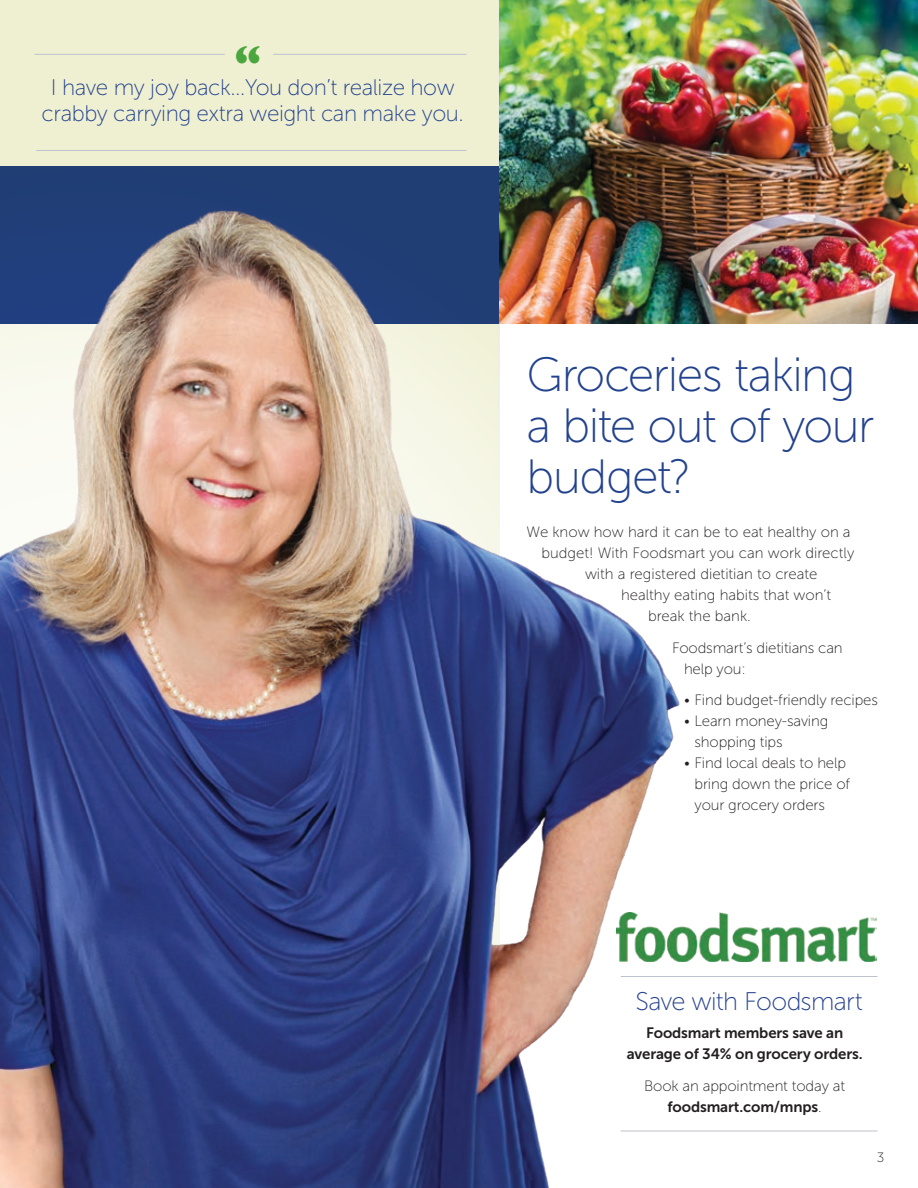
<style>
.page{position:relative;width:918px;height:1188px;background:#fff}
.page>*{position:absolute;margin:0;border:0;box-sizing:border-box;transform-origin:0 0}
.t1{font:48px/51px "Museo Sans 100";letter-spacing:-.03em;color:#23428d}
.t2{font:700 46.5px "Gill Sans";color:#4ca640}
.t3{font:25.5px "Museo Sans 100";letter-spacing:-.025em;color:#25408f}
.t4{font:22.5px/25.5px "Museo Sans 100";letter-spacing:-.02em;color:#23428d;text-align:center}
.t5{font:15px/21px "Museo Sans 100";letter-spacing:-.01em;color:#231f20}
.t6{font:15px/21px "Museo Sans 700";letter-spacing:-.01em;color:#231f20;text-align:center}
.t7{font:13.5px "Museo Sans 100";color:#231f20}
.s1{font-family:"Museo Sans 100"}
</style>
<div class="page">
<div style="left:0;top:0;width:500px;height:148px;background:#eff0d2"></div>
<img style="left:500px;top:0;width:418px;height:324px">
<img style="left:0;top:148px;width:698px;height:1040px">
<hr style="left:273px;top:54px;width:194px;height:1px;background:#bec1ce">
<hr style="left:34px;top:54px;width:191px;height:1px;background:#bec1ce">
<hr style="left:36px;top:150px;width:430px;height:1px;background:#bec1ce">
<img style="left:617px;top:912px;width:260px;height:50px">
<hr style="left:621px;top:976px;width:257px;height:1px;background:#bec1ce">
<hr style="left:621px;top:1131px;width:257px;height:1px;background:#bec1ce">
<h2 class="t2" style="left:234px;top:25px;width:28px">“</h2>
<h3 class="t4" style="left:42px;top:75px;width:424px">I have my joy back…You don’t realize how crabby carrying extra weight can make you.</h3>
<h1 class="t1" style="left:526px;top:350px;width:349px">Groceries taking a bite out of your budget?</h1>
<p class="t5" style="left:526px;top:521px;width:326px">We know how hard it can be to eat healthy on a</p>
<p class="t5" style="left:542px;top:542px;width:314px">budget! With Foodsmart you can work directly</p>
<p class="t5" style="left:585px;top:563px;width:234px">with a registered dietitian to create</p>
<p class="t5" style="left:621px;top:584px;width:212px">healthy eating habits that won’t</p>
<p class="t5" style="left:648px;top:605px;width:104px">break the bank.</p>
<p class="t5" style="left:684px;top:638px;width:160px;text-indent:-12px">Foodsmart’s dietitians can help you:</p>
<p class="t5" style="left:684px;top:689px;width:195px">• Find budget-friendly recipes</p>
<p class="t5" style="left:694px;top:710px;width:135px;text-indent:-10px">• Learn money-saving shopping tips</p>
<p class="t5" style="left:694px;top:752px;width:157px;text-indent:-10px">• Find local deals to help bring down the price of your grocery orders</p>
<h3 class="t3" style="left:635px;top:988px;width:229px">Save with Foodsmart</h3>
<p class="t6" style="left:627px;top:1022px;width:237px">Foodsmart members save an average of 34% on grocery orders.</p>
<p class="t5" style="left:644px;top:1075px;width:202px">Book an appointment today at</p>
<p class="t6" style="left:668px;top:1096px;width:156px">foodsmart.com/mnps<span class="s1">.</span></p>
<p class="t7" style="left:877px;top:1150px;width:9px">3</p>
</div>
